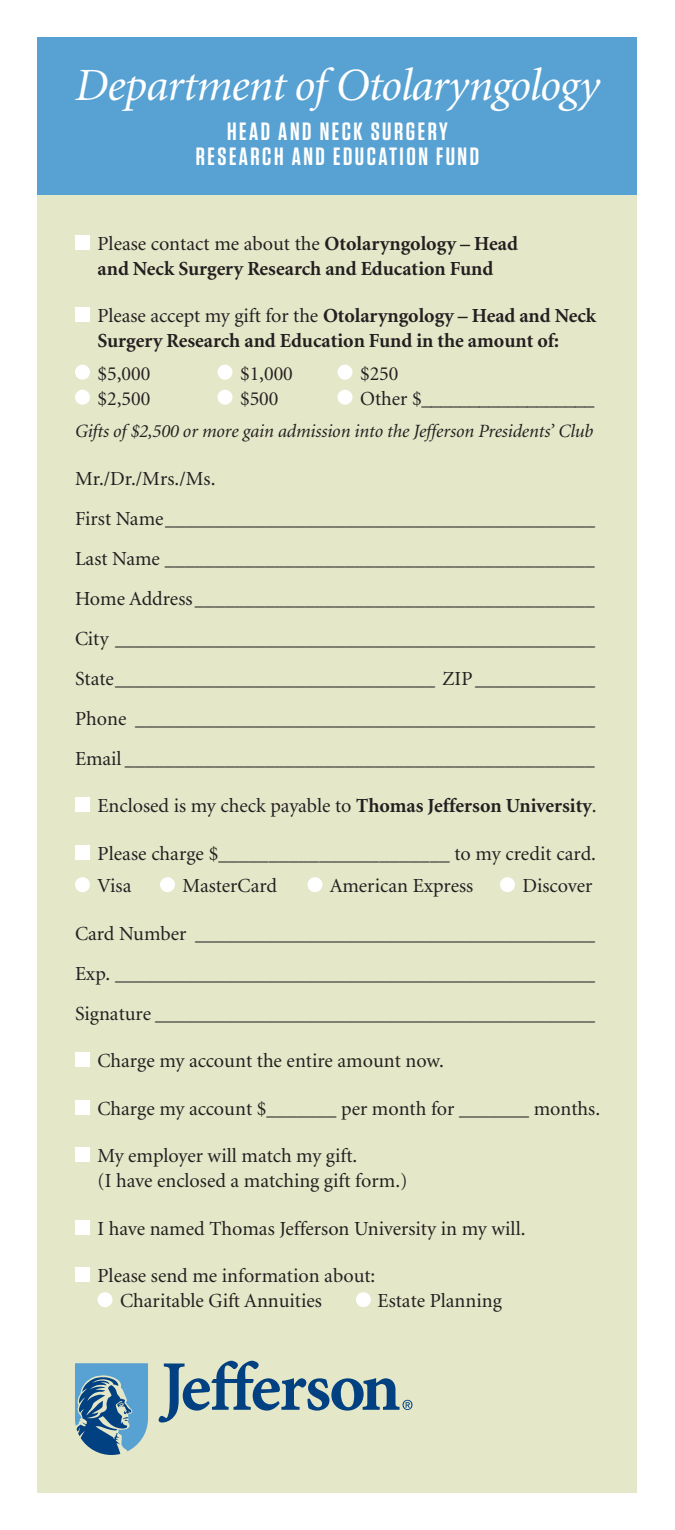
<style>
.page{position:relative;width:675px;height:1530px;background:#fff}
.page>*{position:absolute;margin:0;border:0;box-sizing:border-box;transform-origin:0 0}
.t1{font:italic 46.25px "Minion";letter-spacing:-.02em;color:#fff}
.t2{font:600 25px "Tungsten";letter-spacing:.1em;color:#fff}
.t3{font:20px "Minion";color:#231f20}
.t4{font:700 20px/25px "Minion";color:#231f20}
.t5{font:italic 18.75px "Minion";letter-spacing:-.005em;color:#231f20}
.s1{font-weight:700}
.s2{font-weight:400}
</style>
<div class="page">
<div style="left:38px;top:195px;width:600px;height:1297px;background:#e4e7c8"></div>
<svg style="left:75px;top:1363px;width:73px;height:92px"></svg>
<svg style="left:159px;top:1361px;width:253px;height:62px"></svg>
<div style="left:38px;top:38px;width:600px;height:157px;background:#58a2d3"></div>
<div style="left:75px;top:235px;width:15px;height:15px;background:#fff"></div>
<div style="left:75px;top:307px;width:15px;height:15px;background:#fff"></div>
<div style="left:75px;top:365px;width:15px;height:15px;background:#fff;border-radius:50%"></div>
<div style="left:218px;top:365px;width:14px;height:15px;background:#fff;border-radius:50%"></div>
<div style="left:338px;top:365px;width:14px;height:15px;background:#fff;border-radius:50%"></div>
<div style="left:75px;top:390px;width:15px;height:15px;background:#fff;border-radius:50%"></div>
<div style="left:218px;top:390px;width:14px;height:15px;background:#fff;border-radius:50%"></div>
<div style="left:338px;top:390px;width:14px;height:15px;background:#fff;border-radius:50%"></div>
<div style="left:75px;top:797px;width:15px;height:15px;background:#fff"></div>
<div style="left:75px;top:845px;width:15px;height:15px;background:#fff"></div>
<div style="left:75px;top:877px;width:15px;height:15px;background:#fff;border-radius:50%"></div>
<div style="left:160px;top:877px;width:15px;height:15px;background:#fff;border-radius:50%"></div>
<div style="left:308px;top:877px;width:14px;height:15px;background:#fff;border-radius:50%"></div>
<div style="left:500px;top:877px;width:15px;height:15px;background:#fff;border-radius:50%"></div>
<div style="left:75px;top:1052px;width:15px;height:15px;background:#fff"></div>
<div style="left:75px;top:1100px;width:15px;height:15px;background:#fff"></div>
<div style="left:75px;top:1147px;width:15px;height:15px;background:#fff"></div>
<div style="left:75px;top:1220px;width:15px;height:15px;background:#fff"></div>
<div style="left:75px;top:1267px;width:15px;height:15px;background:#fff"></div>
<div style="left:98px;top:1292px;width:14px;height:15px;background:#fff;border-radius:50%"></div>
<div style="left:356px;top:1292px;width:15px;height:15px;background:#fff;border-radius:50%"></div>
<p class="t1" style="left:75px;top:62px;width:526px">Department of Otolaryngology</p>
<p class="t2" style="left:227px;top:118px;width:222px">HEAD AND NECK SURGERY</p>
<p class="t2" style="left:196px;top:143px;width:285px">RESEARCH AND EDUCATION FUND</p>
<p class="t3" style="left:98px;top:233px;width:422px">Please contact me about the <span class="s1">Otolaryngology – Head</span></p>
<p class="t4" style="left:98px;top:256px;width:397px">and Neck Surgery Research and Education Fund</p>
<p class="t4" style="left:98px;top:304px;width:500px"><span class="s2">Please accept my gift for the</span> Otolaryngology – Head and Neck<br>Surgery Research and Education Fund in the amount of:</p>
<p class="t3" style="left:98px;top:363px;width:54px">$5,000</p>
<p class="t3" style="left:240px;top:363px;width:54px">$1,000</p>
<p class="t3" style="left:360px;top:363px;width:40px">$250</p>
<p class="t3" style="left:98px;top:388px;width:54px">$2,500</p>
<p class="t3" style="left:240px;top:388px;width:40px">$500</p>
<p class="t3" style="left:360px;top:388px;width:236px">Other $__________________</p>
<p class="t5" style="left:75px;top:422px;width:520px">Gifts of $2,500 or more gain admission into the Jefferson Presidents’ Club</p>
<p class="t3" style="left:75px;top:468px;width:142px">Mr./Dr./Mrs./Ms.</p>
<p class="t3" style="left:75px;top:508px;width:522px">First Name___________________________________________</p>
<p class="t3" style="left:75px;top:548px;width:521px">Last Name ___________________________________________</p>
<p class="t3" style="left:75px;top:588px;width:521px">Home Address________________________________________</p>
<p class="t3" style="left:75px;top:628px;width:522px">City ________________________________________________</p>
<p class="t3" style="left:75px;top:668px;width:521px">State________________________________ ZIP____________</p>
<p class="t3" style="left:75px;top:708px;width:522px">Phone ______________________________________________</p>
<p class="t3" style="left:75px;top:748px;width:521px">Email _______________________________________________</p>
<p class="t3" style="left:98px;top:796px;width:501px">Enclosed is my check payable to <span class="s1">Thomas Jefferson University</span>.</p>
<p class="t3" style="left:98px;top:843px;width:500px">Please charge $_______________________ to my credit card.</p>
<p class="t3" style="left:98px;top:876px;width:35px">Visa</p>
<p class="t3" style="left:183px;top:876px;width:96px">MasterCard</p>
<p class="t3" style="left:330px;top:876px;width:145px">American Express</p>
<p class="t3" style="left:523px;top:876px;width:71px">Discover</p>
<p class="t3" style="left:75px;top:923px;width:522px">Card Number ________________________________________</p>
<p class="t3" style="left:75px;top:963px;width:522px">Exp. ________________________________________________</p>
<p class="t3" style="left:75px;top:1003px;width:522px">Signature ____________________________________________</p>
<p class="t3" style="left:98px;top:1051px;width:348px">Charge my account the entire amount now.</p>
<p class="t3" style="left:98px;top:1098px;width:504px">Charge my account $_______ per month for _______ months.</p>
<p class="t3" style="left:98px;top:1146px;width:261px">My employer will match my gift.</p>
<p class="t3" style="left:98px;top:1171px;width:312px">(I have enclosed a matching gift form.)</p>
<p class="t3" style="left:98px;top:1218px;width:430px">I have named Thomas Jefferson University in my will.</p>
<p class="t3" style="left:98px;top:1266px;width:279px">Please send me information about:</p>
<p class="t3" style="left:120px;top:1291px;width:203px">Charitable Gift Annuities</p>
<p class="t3" style="left:378px;top:1291px;width:126px">Estate Planning</p>
</div>
